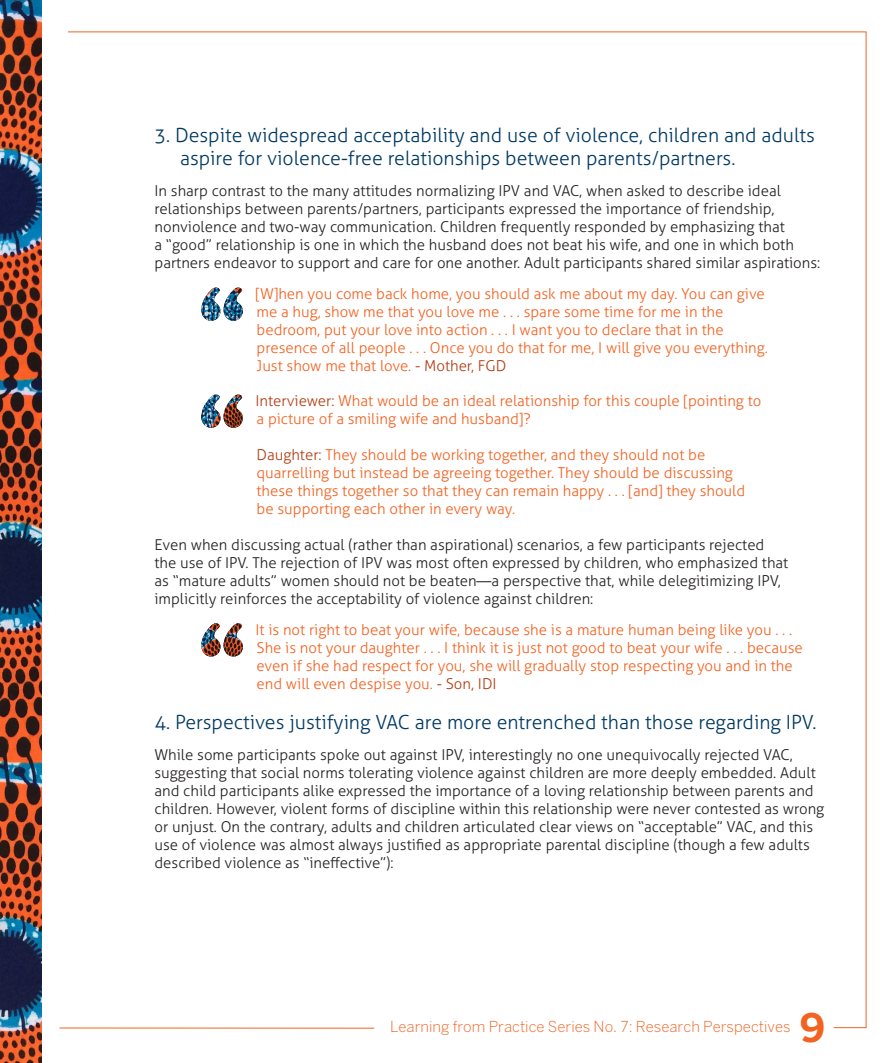
<style>
.page{position:relative;width:893px;height:1063px;background:#fff}
.page>*{position:absolute;margin:0;border:0;box-sizing:border-box;transform-origin:0 0}
.t1{font:700 39px "Benton Sans";color:#f26221}
.Body_Text{font:300 19.5px/23.4px "Aller";color:#013962}
.t2{font:300 15px/18px "Aller";color:#231f20}
.t3{font:300 15px/18px "Aller";color:#f26221}
.t4{font:300 15px "Benton Sans";color:#f26221}
.s1{color:#b13d13}
</style>
<div class="page">
<img style="left:0;top:0;width:41px;height:1063px">
<img style="left:201px;top:288px;width:42px;height:33px">
<img style="left:201px;top:395px;width:42px;height:33px">
<img style="left:201px;top:623px;width:42px;height:33px">
<p class="Body_Text" style="left:180px;top:123px;width:636px;text-indent:-26px">3. Despite widespread acceptability and use of violence, children and adults aspire for violence-free relationships between parents/partners.</p>
<p class="t2" style="left:154px;top:182px;width:667px">In sharp contrast to the many attitudes normalizing IPV and VAC, when asked to describe ideal relationships between parents/partners, participants expressed the importance of friendship, nonviolence and two-way communication. Children frequently responded by emphasizing that<br>a “good” relationship is one in which the husband does not beat his wife, and one in which both partners endeavor to support and care for one another. Adult participants shared similar aspirations:</p>
<p class="t3" style="left:255px;top:285px;width:514px">[W]hen you come back home, you should ask me about my day. You can give me a hug, show me that you love me . . . spare some time for me in the bedroom, put your love into action . . . I want you to declare that in the presence of all people . . . Once you do that for me, I will give you everything.<br>Just show me that love. <span class="s1">- Mother, FGD</span></p>
<p class="t3" style="left:255px;top:392px;width:507px"><span class="s1">Interviewer:</span> What would be an ideal relationship for this couple [pointing to a picture of a smiling wife and husband]?</p>
<p class="t3" style="left:257px;top:446px;width:490px"><span class="s1">Daughter:</span> They should be working together, and they should not be quarrelling but instead be agreeing together. They should be discussing these things together so that they can remain happy . . . [and] they should be supporting each other in every way.</p>
<p class="t2" style="left:154px;top:536px;width:635px">Even when discussing actual (rather than aspirational) scenarios, a few participants rejected the use of IPV. The rejection of IPV was most often expressed by children, who emphasized that as “mature adults” women should not be beaten—a perspective that, while delegitimizing IPV, implicitly reinforces the acceptability of violence against children:</p>
<p class="t3" style="left:255px;top:620px;width:549px">It is not right to beat your wife, because she is a mature human being like you . . .<br>She is not your daughter . . . I think it is just not good to beat your wife . . . because even if she had respect for you, she will gradually stop respecting you and in the end will even despise you. <span class="s1">- Son, IDI</span></p>
<p class="Body_Text" style="left:154px;top:710px;width:663px">4. Perspectives justifying VAC are more entrenched than those regarding IPV.</p>
<p class="t2" style="left:154px;top:745px;width:671px">While some participants spoke out against IPV, interestingly no one unequivocally rejected VAC, suggesting that social norms tolerating violence against children are more deeply embedded. Adult and child participants alike expressed the importance of a loving relationship between parents and children. However, violent forms of discipline within this relationship were never contested as wrong or unjust. On the contrary, adults and children articulated clear views on “acceptable” VAC, and this use of violence was almost always justified as appropriate parental discipline (though a few adults described violence as “ineffective”):</p>
<p class="t4" style="left:390px;top:1017px;width:402px">Learning from Practice Series No. 7: Research Perspectives</p>
<h1 class="t1" style="left:800px;top:1004px;width:27px">9</h1>
</div>
